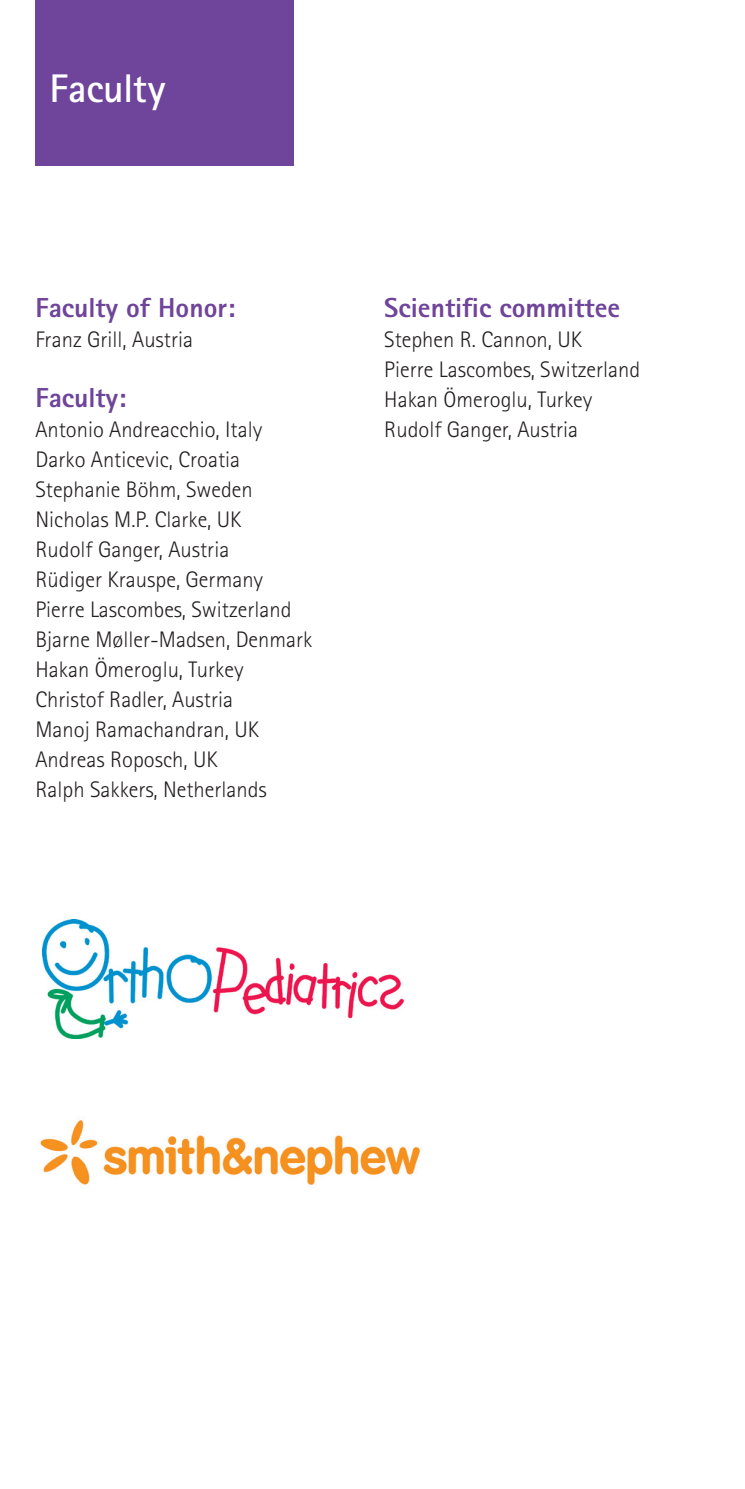
<style>
.page{position:relative;width:745px;height:1489px;background:#fff}
.page>*{position:absolute;margin:0;border:0;box-sizing:border-box;transform-origin:0 0}
.t1{font:700 40px "Rotis Sans Serif Std";letter-spacing:-.005em;color:#fff}
.t2{font:800 27.5px "Rotis Sans Serif Std";color:#6f449b}
.t3{font:300 22.5px "Rotis Sans Serif Std";color:#231f20}
</style>
<div class="page">
<div style="left:35px;top:0;width:258px;height:166px;background:#6f449b"></div>
<img style="left:43px;top:919px;width:362px;height:119px">
<img style="left:40px;top:1120px;width:381px;height:65px">
<p class="t1" style="left:50px;top:63px;width:117px">Faculty</p>
<p class="t2" style="left:35px;top:290px;width:201px">Faculty of Honor:</p>
<p class="t3" style="left:35px;top:326px;width:159px">Franz Grill, Austria</p>
<p class="t2" style="left:35px;top:380px;width:92px">Faculty:</p>
<p class="t3" style="left:35px;top:416px;width:228px">Antonio Andreacchio, Italy</p>
<p class="t3" style="left:35px;top:446px;width:206px">Darko Anticevic, Croatia</p>
<p class="t3" style="left:35px;top:476px;width:219px">Stephanie Böhm, Sweden</p>
<p class="t3" style="left:35px;top:506px;width:207px">Nicholas M.P. Clarke, UK</p>
<p class="t3" style="left:35px;top:536px;width:195px">Rudolf Ganger, Austria</p>
<p class="t3" style="left:35px;top:566px;width:229px">Rüdiger Krauspe, Germany</p>
<p class="t3" style="left:35px;top:596px;width:257px">Pierre Lascombes, Switzerland</p>
<p class="t3" style="left:35px;top:626px;width:278px">Bjarne Møller-Madsen, Denmark</p>
<p class="t3" style="left:35px;top:656px;width:209px">Hakan Ömeroglu, Turkey</p>
<p class="t3" style="left:35px;top:686px;width:199px">Christof Radler, Austria</p>
<p class="t3" style="left:35px;top:716px;width:225px">Manoj Ramachandran, UK</p>
<p class="t3" style="left:35px;top:746px;width:184px">Andreas Roposch, UK</p>
<p class="t3" style="left:35px;top:776px;width:233px">Ralph Sakkers, Netherlands</p>
<p class="t2" style="left:384px;top:290px;width:237px">Scientific committee</p>
<p class="t3" style="left:384px;top:326px;width:199px">Stephen R. Cannon, UK</p>
<p class="t3" style="left:384px;top:356px;width:257px">Pierre Lascombes, Switzerland</p>
<p class="t3" style="left:384px;top:386px;width:209px">Hakan Ömeroglu, Turkey</p>
<p class="t3" style="left:384px;top:416px;width:195px">Rudolf Ganger, Austria</p>
</div>
